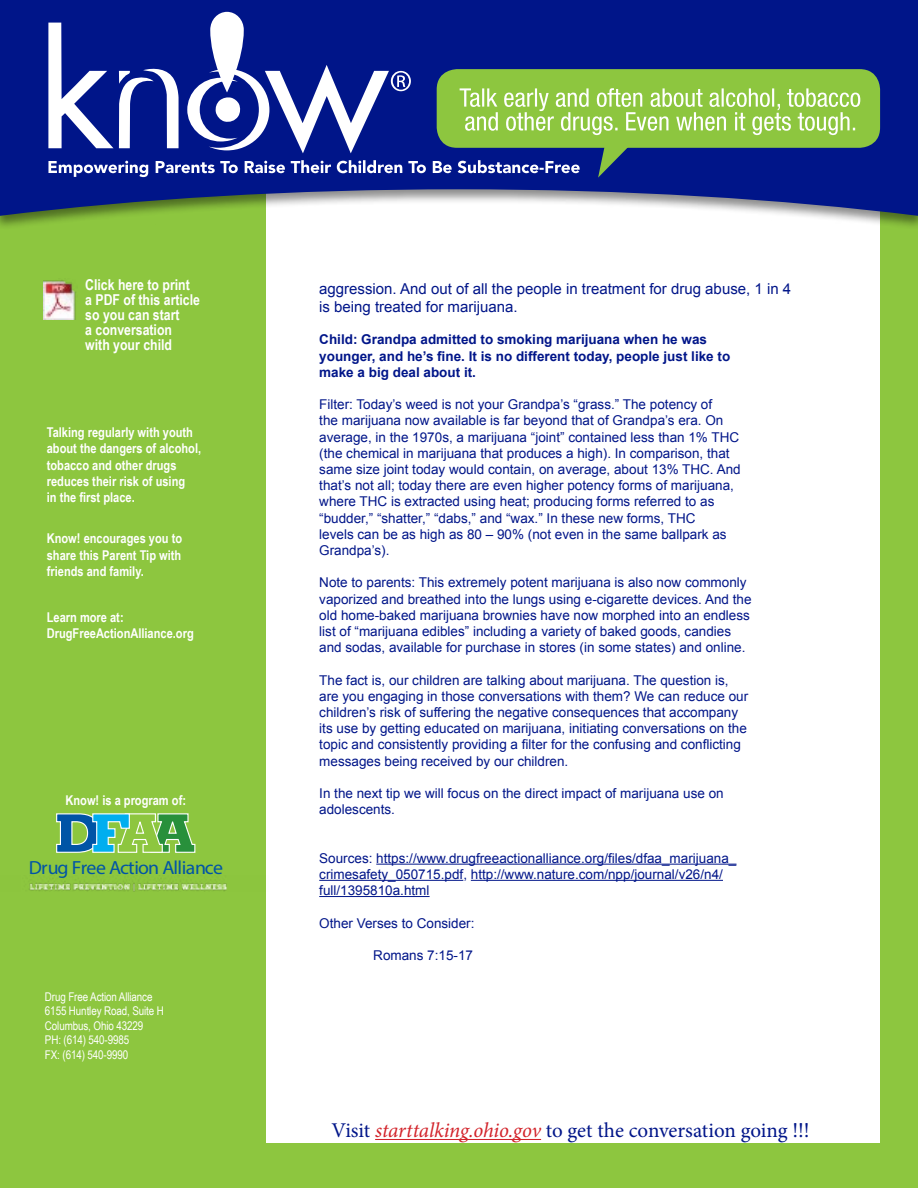
<style>
.page{position:relative;width:918px;height:1188px;background:#fff}
.page>*{position:absolute;margin:0;border:0;box-sizing:border-box;transform-origin:0 0}
.t1{font:21px "Minion Pro";letter-spacing:-.005em;color:#001589}
.t2{font:19.05px "Museo Slab 300";letter-spacing:-.035em;color:#0054a6;scale:1.04 1}
.t3{font:15px/18px "Arial";color:#001589}
.t4{font:700 15px/15px "Arial Narrow";color:#fff}
.t5{font:13.5px/16.2px "Arial";color:#001589}
.t6{font:700 13.5px/16.2px "Arial Narrow";color:#fff}
.t7{font:700 13.5px/16.2px "Arial";color:#001589}
.t8{font:12px/14.4px "Arial Narrow";letter-spacing:-.01em;color:#fff}
.s1{font-style:italic;color:#d2232a}
</style>
<div class="page">
<div style="left:258px;top:116px;width:660px;height:1072px;background:#8dc63f"></div>
<div style="left:266px;top:153px;width:614px;height:990px;background:#fff"></div>
<div style="left:0;top:116px;width:262px;height:1072px;background:#8dc63f"></div>
<div style="left:0;top:0;width:918px;height:230px;background:#000;opacity:.45"></div>
<svg style="left:0;top:0;width:918px;height:216px;background:#344695"></svg>
<div style="left:437px;top:69px;width:443px;height:79px;background:#8dc63f;border-radius:20px"></div>
<svg style="left:48px;top:12px;width:812px;height:166px"></svg>
<hr style="left:376px;top:864px;width:360px;height:1px;background:#001589">
<hr style="left:319px;top:880px;width:144px;height:1px;background:#001589">
<hr style="left:471px;top:880px;width:252px;height:1px;background:#001589">
<hr style="left:319px;top:896px;width:111px;height:1px;background:#001589">
<svg style="left:56px;top:813px;width:140px;height:40px"></svg>
<img style="left:29px;top:875px;width:198px;height:16px">
<img style="left:44px;top:280px;width:32px;height:40px">
<hr style="left:375px;top:1139px;width:166px;height:1px;background:#d2232a">
<p class="t4" style="left:85px;top:277px;width:116px">Click here to print a PDF of this article so you can start<br>a conversation with your child</p>
<p class="t6" style="left:47px;top:424px;width:156px">Talking regularly with youth about the dangers of alcohol, tobacco and other drugs reduces their risk of using<br>in the first place.</p>
<p class="t6" style="left:47px;top:530px;width:137px;text-align:justify">Know! encourages you to share this Parent Tip with friends and family.</p>
<p class="t6" style="left:47px;top:608px;width:149px">Learn more at:<br>DrugFreeActionAlliance.org</p>
<p class="t6" style="left:65px;top:791px;width:122px">Know! is a program of:</p>
<h2 class="t2" style="left:29px;top:856px;width:188px">Drug Free Action Alliance</h2>
<p class="t8" style="left:45px;top:989px;width:120px">Drug Free Action Alliance<br>6155 Huntley Road, Suite H<br>Columbus, Ohio 43229<br>PH: (614) 540-9985<br>FX: (614) 540-9990</p>
<p class="t3" style="left:319px;top:280px;width:473px">aggression. And out of all the people in treatment for drug abuse, 1 in 4 is being treated for marijuana.</p>
<p class="t7" style="left:319px;top:332px;width:413px">Child: Grandpa admitted to smoking marijuana when he was younger, and he’s fine. It is no different today, people just like to make a big deal about it.</p>
<p class="t5" style="left:319px;top:396px;width:423px">Filter: Today’s weed is not your Grandpa’s “grass.” The potency of<br>the marijuana now available is far beyond that of Grandpa’s era. On average, in the 1970s, a marijuana “joint” contained less than 1% THC (the chemical in marijuana that produces a high). In comparison, that same size joint today would contain, on average, about 13% THC. And that’s not all; today there are even higher potency forms of marijuana, where THC is extracted using heat; producing forms referred to as “budder,” “shatter,” “dabs,” and “wax.” In these new forms, THC<br>levels can be as high as 80 – 90% (not even in the same ballpark as Grandpa’s).</p>
<p class="t5" style="left:319px;top:575px;width:434px">Note to parents: This extremely potent marijuana is also now commonly vaporized and breathed into the lungs using e-cigarette devices. And the old home-baked marijuana brownies have now morphed into an endless list of “marijuana edibles” including a variety of baked goods, candies and sodas, available for purchase in stores (in some states) and online.</p>
<p class="t5" style="left:319px;top:672px;width:430px">The fact is, our children are talking about marijuana. The question is, are you engaging in those conversations with them? We can reduce our children’s risk of suffering the negative consequences that accompany its use by getting educated on marijuana, initiating conversations on the topic and consistently providing a filter for the confusing and conflicting messages being received by our children.</p>
<p class="t5" style="left:319px;top:785px;width:406px">In the next tip we will focus on the direct impact of marijuana use on adolescents.</p>
<p class="t5" style="left:319px;top:850px;width:419px">Sources: https://www.drugfreeactionalliance.org/files/dfaa_marijuana_ crimesafety_050715.pdf, http://www.nature.com/npp/journal/v26/n4/ full/1395810a.html</p>
<p class="t5" style="left:319px;top:915px;width:157px">Other Verses to Consider:</p>
<p class="t5" style="left:373px;top:947px;width:101px">Romans 7:15-17</p>
<h1 class="t1" style="left:332px;top:1117px;width:480px">Visit <span class="s1">starttalking.ohio.gov</span> to get the conversation going !!!</h1>
</div>
